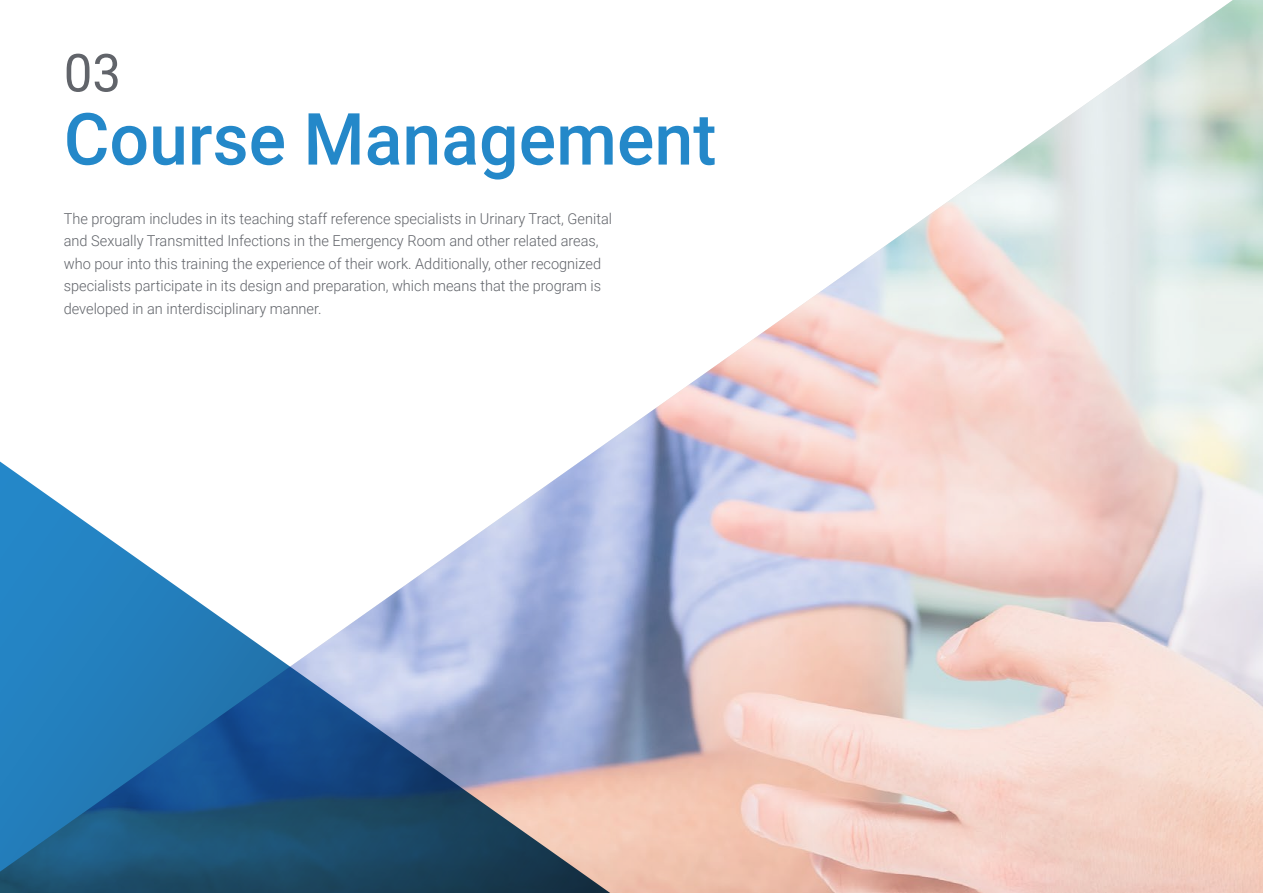
<style>
.page{position:relative;width:1263px;height:893px;background:#fff}
.page>*{position:absolute;margin:0;border:0;box-sizing:border-box;transform-origin:0 0}
.t1{font:500 72px "Roboto";color:#2488c9}
.t2{font:52.5px "Roboto";color:#61646a}
.t3{font:300 15px/22.5px "Roboto";color:#61646a}
</style>
<div class="page">
<img style="left:602px;top:0;width:661px;height:893px">
<svg style="left:0;top:446px;width:640px;height:447px"></svg>
<h2 class="t2" style="left:64px;top:36px;width:59px">03</h2>
<h1 class="t1" style="left:64px;top:89px;width:654px">Course Management</h1>
<p class="t3" style="left:64px;top:207px;width:550px">The program includes in its teaching staff reference specialists in Urinary Tract, Genital and Sexually Transmitted Infections in the Emergency Room and other related areas, who pour into this training the experience of their work. Additionally, other recognized specialists participate in its design and preparation, which means that the program is developed in an interdisciplinary manner.</p>
</div>
